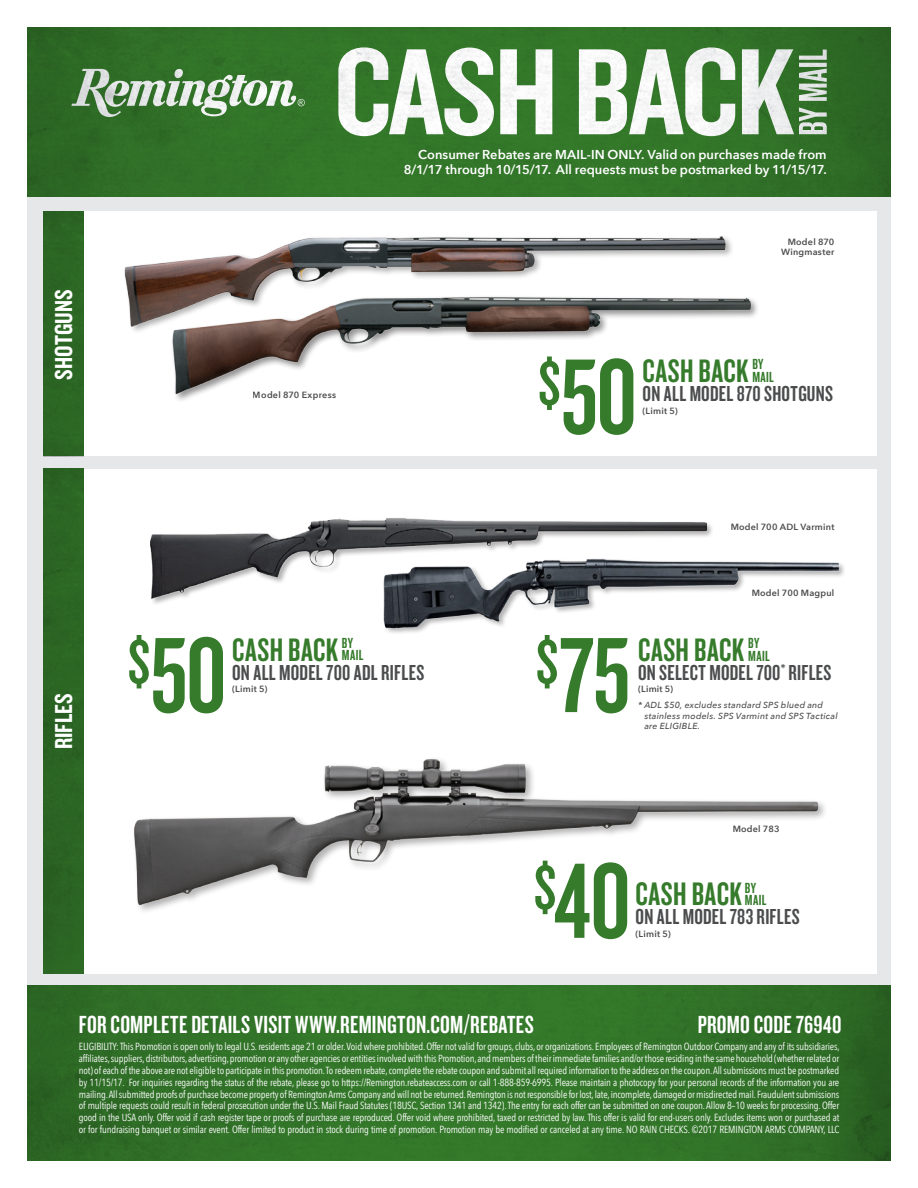
<style>
.page{position:relative;width:918px;height:1188px;background:#fff}
.page>*{position:absolute;margin:0;border:0;box-sizing:border-box;transform-origin:0 0}
.t1{font:111.3px "Knockout HTF48 Featherweight";color:#357b2b}
.t2{font:111.15px "Knockout HTF48 Featherweight";color:#357b2b}
.t3{font:64.8px "Knockout HTF48 Featherweight";color:#357b2b}
.t4{font:33.9px "Knockout HTF48 Featherweight";letter-spacing:.015em;color:#357b2b}
.t5{font:33.75px "Knockout HTF48 Featherweight";letter-spacing:.015em;color:#357b2b}
.t6{font:25.65px "Knockout HTF48 Featherweight";letter-spacing:.01em;color:#fff}
.t7{font:25.5px "Knockout HTF49 Liteweight";color:#fff}
.t8{font:22.5px "Knockout HTF48 Featherweight";letter-spacing:.01em;color:#4b4c4d}
.t9{font:15.15px/12.5px "Knockout HTF48 Featherweight";letter-spacing:.025em;color:#357b2b}
.t10{font:600 12.9px/15px "Avenir Next";color:#fff;text-align:right}
.MiceType{font:10.35px/11.9px "Avenir Next Condensed";letter-spacing:-.015em;color:#fff;text-align:justify}
.t11{font:600 9px/10.5px "Avenir Next";letter-spacing:.03em;color:#4b4c4d;text-align:right}
.t12{font:italic 500 8.85px/10.5px "Avenir Next";letter-spacing:.025em;color:#4b4c4d}
</style>
<div class="page">
<div style="left:27px;top:197px;width:864px;height:789px;background:#e6e7e9"></div>
<div style="left:43px;top:212px;width:834px;height:244px;background:#fff"></div>
<div style="left:43px;top:469px;width:834px;height:269px;background:#fff"></div>
<div style="left:44px;top:729px;width:833px;height:245px;background:#fff"></div>
<img style="left:27px;top:27px;width:864px;height:169px">
<div style="left:43px;top:212px;width:41px;height:244px;background:#2b6624"></div>
<div style="left:43px;top:469px;width:41px;height:505px;background:#2b6523"></div>
<img style="left:124px;top:236px;width:608px;height:95px">
<img style="left:147px;top:272px;width:611px;height:129px">
<img style="left:27px;top:986px;width:864px;height:175px">
<div style="left:150px;top:517px;width:564px;height:89px;background:#231f20;opacity:.35"></div>
<img style="left:151px;top:518px;width:556px;height:81px">
<img style="left:356px;top:532px;width:488px;height:101px">
<img style="left:63px;top:753px;width:762px;height:201px">
<p class="t10" style="left:404px;top:147px;width:424px">Consumer Rebates are MAIL-IN ONLY. Valid on purchases made from<br>8/1/17 through 10/15/17. All requests must be postmarked by 11/15/17.</p>
<p class="t7" style="left:51px;top:380px;width:91px;rotate:-90deg">SHOTGUNS</p>
<p class="t11" style="left:253px;top:389px;width:85px">Model 870 Express</p>
<p class="t7" style="left:51px;top:749px;width:57px;rotate:-90deg">RIFLES</p>
<p class="t2" style="left:127px;top:619px;width:101px"><sup>$</sup>50</p>
<p class="t5" style="left:232px;top:632px;width:108px">CASH BACK</p>
<p class="t9" style="left:342px;top:637px;width:23px">BY<br>MAIL</p>
<p class="t8" style="left:232px;top:661px;width:194px">ON ALL MODEL 700 ADL RIFLES</p>
<p class="t11" style="left:232px;top:683px;width:37px">(Limit 5)</p>
<p class="t11" style="left:781px;top:236px;width:55px">Model 870<br>Wingmaster</p>
<p class="t2" style="left:538px;top:341px;width:101px"><sup>$</sup>50</p>
<p class="t5" style="left:643px;top:354px;width:108px">CASH BACK</p>
<p class="t9" style="left:752px;top:358px;width:23px">BY<br>MAIL</p>
<p class="t8" style="left:643px;top:382px;width:192px">ON ALL MODEL 870 SHOTGUNS</p>
<p class="t11" style="left:643px;top:405px;width:37px">(Limit 5)</p>
<p class="t11" style="left:730px;top:521px;width:105px">Model 700 ADL Varmint</p>
<p class="t11" style="left:752px;top:588px;width:84px">Model 700 Magpul</p>
<p class="t3" style="left:536px;top:629px;width:25px">$</p>
<p class="t5" style="left:638px;top:632px;width:108px">CASH BACK</p>
<p class="t8" style="left:638px;top:661px;width:195px">ON SELECT MODEL 700<sup>*</sup> RIFLES</p>
<p class="t2" style="left:558px;top:619px;width:73px">75</p>
<p class="t9" style="left:748px;top:637px;width:23px">BY<br>MAIL</p>
<p class="t11" style="left:638px;top:683px;width:37px">(Limit 5)</p>
<p class="t12" style="left:644px;top:699px;width:195px;text-indent:-6px">* ADL $50, excludes standard SPS blued and stainless models. SPS Varmint and SPS Tactical are ELIGIBLE.</p>
<p class="t11" style="left:733px;top:824px;width:48px">Model 783</p>
<p class="t1" style="left:534px;top:845px;width:99px"><sup>$</sup>40</p>
<p class="t4" style="left:636px;top:877px;width:108px">CASH BACK</p>
<p class="t8" style="left:636px;top:906px;width:166px">ON ALL MODEL 783 RIFLES</p>
<p class="t11" style="left:636px;top:928px;width:37px">(Limit 5)</p>
<p class="t9" style="left:745px;top:882px;width:23px">BY<br>MAIL</p>
<p class="t6" style="left:79px;top:1012px;width:456px">FOR COMPLETE DETAILS VISIT WWW.REMINGTON.COM/REBATES</p>
<p class="t6" style="left:698px;top:1012px;width:146px">PROMO CODE 76940</p>
<p class="MiceType" style="left:79px;top:1040px;width:762px">ELIGIBILITY: This Promotion is open only to legal U.S. residents age 21 or older. Void where prohibited. Offer not valid for groups, clubs, or organizations. Employees of Remington Outdoor Company and any of its subsidiaries, affiliates, suppliers, distributors, advertising, promotion or any other agencies or entities involved with this Promotion, and members of their immediate families and/or those residing in the same household (whether related or not) of each of the above are not eligible to participate in this promotion. To redeem rebate, complete the rebate coupon and submit all required information to the address on the coupon. All submissions must be postmarked by 11/15/17. For inquiries regarding the status of the rebate, please go to https://Remington.rebateaccess.com or call 1-888-859-6995. Please maintain a photocopy for your personal records of the information you are mailing. All submitted proofs of purchase become property of Remington Arms Company and will not be returned. Remington is not responsible for lost, late, incomplete, damaged or misdirected mail. Fraudulent submissions of multiple requests could result in federal prosecution under the U.S. Mail Fraud Statutes (18USC, Section 1341 and 1342). The entry for each offer can be submitted on one coupon. Allow 8–10 weeks for processing. Offer good in the USA only. Offer void if cash register tape or proofs of purchase are reproduced. Offer void where prohibited, taxed or restricted by law. This offer is valid for end-users only. Excludes items won or purchased at or for fundraising banquet or similar event. Offer limited to product in stock during time of promotion. Promotion may be modified or canceled at any time. NO RAIN CHECKS. ©2017 REMINGTON ARMS COMPANY, LLC</p>
</div>
